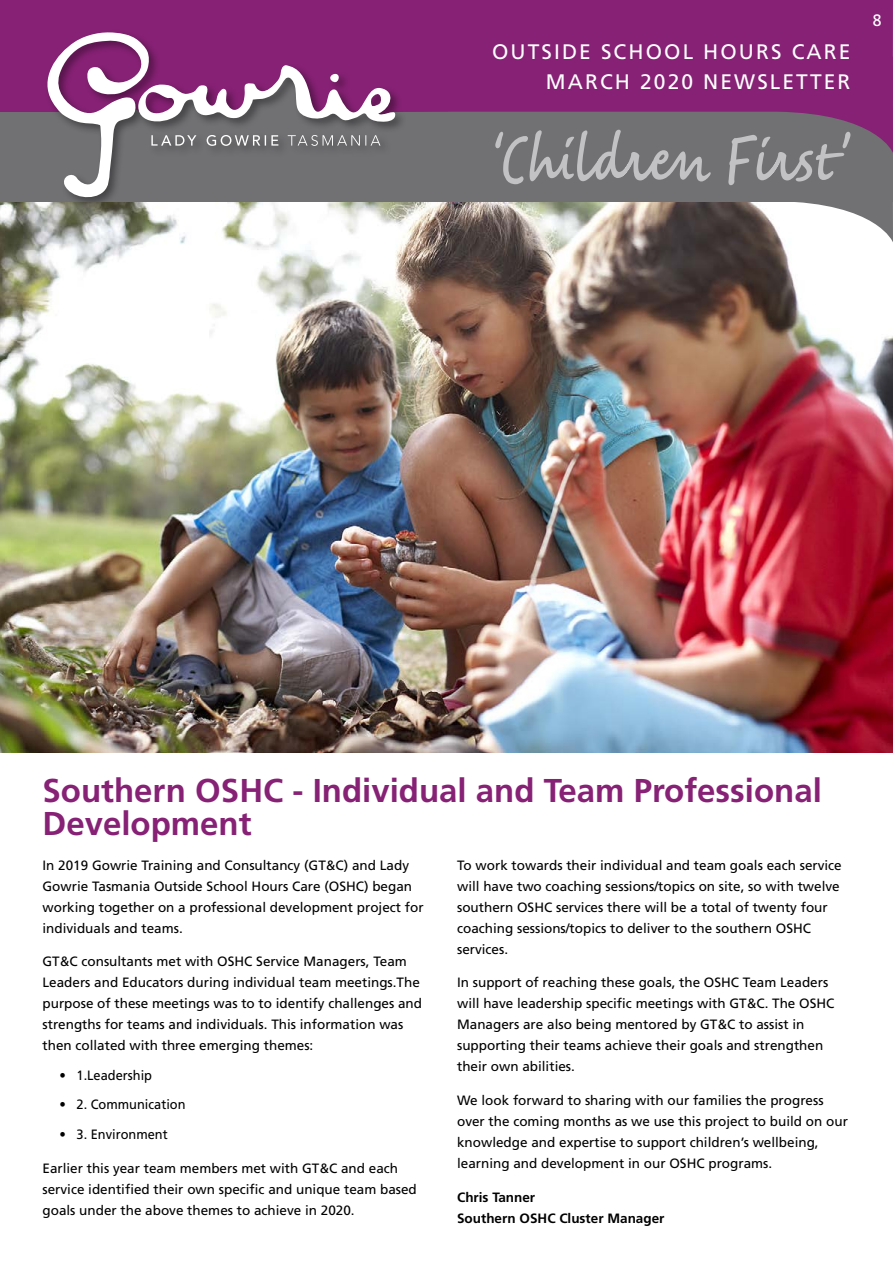
<style>
.page{position:relative;width:893px;height:1263px;background:#fff}
.page>*{position:absolute;margin:0;border:0;box-sizing:border-box;transform-origin:0 0}
.t1{font:700 33px/33px "Frutiger";color:#872175}
.t2{font:21px/29.8px "Frutiger";letter-spacing:.1em;color:#fff;text-align:right}
.t3{font:16.5px "Frutiger";color:#fff;scale:.95 1}
.t4{font:13.5px/21px "Frutiger";color:#000}
.t5{font:13.5px "Frutiger";color:#000;scale:.95 1}
.t6{font:700 13.5px/21px "Frutiger";color:#000}
</style>
<div class="page">
<img style="left:0;top:202px;width:893px;height:551px">
<div style="left:0;top:68px;width:893px;height:134px;background:#717073"></div>
<div style="left:0;top:0;width:893px;height:55px;background:#872175"></div>
<div style="left:0;top:14px;width:448px;height:98px;background:#872175"></div>
<svg style="left:407px;top:55px;width:486px;height:90px;fill:#872175"></svg>
<svg style="left:378px;top:145px;width:515px;height:97px"></svg>
<div style="left:45px;top:30px;width:362px;height:180px;background:#000;opacity:.4"></div>
<svg style="left:39px;top:31px;width:357px;height:170px"></svg>
<svg style="left:495px;top:130px;width:355px;height:55px"></svg>
<h2 class="t2" style="left:492px;top:36px;width:360px">OUTSIDE SCHOOL HOURS CARE<br>MARCH 2020 NEWSLETTER</h2>
<p class="t3" style="left:873px;top:11px;width:11px">8</p>
<h1 class="t1" style="left:43px;top:773px;width:781px">Southern OSHC - Individual and Team Professional<br>Development</h1>
<p class="t4" style="left:43px;top:854px;width:383px">In 2019 Gowrie Training and Consultancy (GT&amp;C) and Lady Gowrie Tasmania Outside School Hours Care (OSHC) began working together on a professional development project for individuals and teams.</p>
<p class="t4" style="left:43px;top:951px;width:381px">GT&amp;C consultants met with OSHC Service Managers, Team Leaders and Educators during individual team meetings.The purpose of these meetings was to to identify challenges and strengths for teams and individuals. This information was then collated with three emerging themes:</p>
<p class="t5" style="left:60px;top:1067px;width:99px">• 1. Leadership</p>
<p class="t5" style="left:60px;top:1097px;width:134px">• 2. Communication</p>
<p class="t5" style="left:60px;top:1126px;width:115px">• 3. Environment</p>
<p class="t4" style="left:43px;top:1157px;width:376px">Earlier this year team members met with GT&amp;C and each service identified their own specific and unique team based goals under the above themes to achieve in 2020.</p>
<p class="t4" style="left:457px;top:854px;width:386px">To work towards their individual and team goals each service will have two coaching sessions/topics on site, so with twelve southern OSHC services there will be a total of twenty four coaching sessions/topics to deliver to the southern OSHC services.</p>
<p class="t4" style="left:457px;top:972px;width:379px">In support of reaching these goals, the OSHC Team Leaders will have leadership specific meetings with GT&amp;C. The OSHC Managers are also being mentored by GT&amp;C to assist in supporting their teams achieve their goals and strengthen their own abilities.</p>
<p class="t4" style="left:457px;top:1090px;width:392px">We look forward to sharing with our families the progress over the coming months as we use this project to build on our knowledge and expertise to support children’s wellbeing, learning and development in our OSHC programs.</p>
<p class="t6" style="left:457px;top:1186px;width:209px">Chris Tanner<br>Southern OSHC Cluster Manager</p>
</div>
